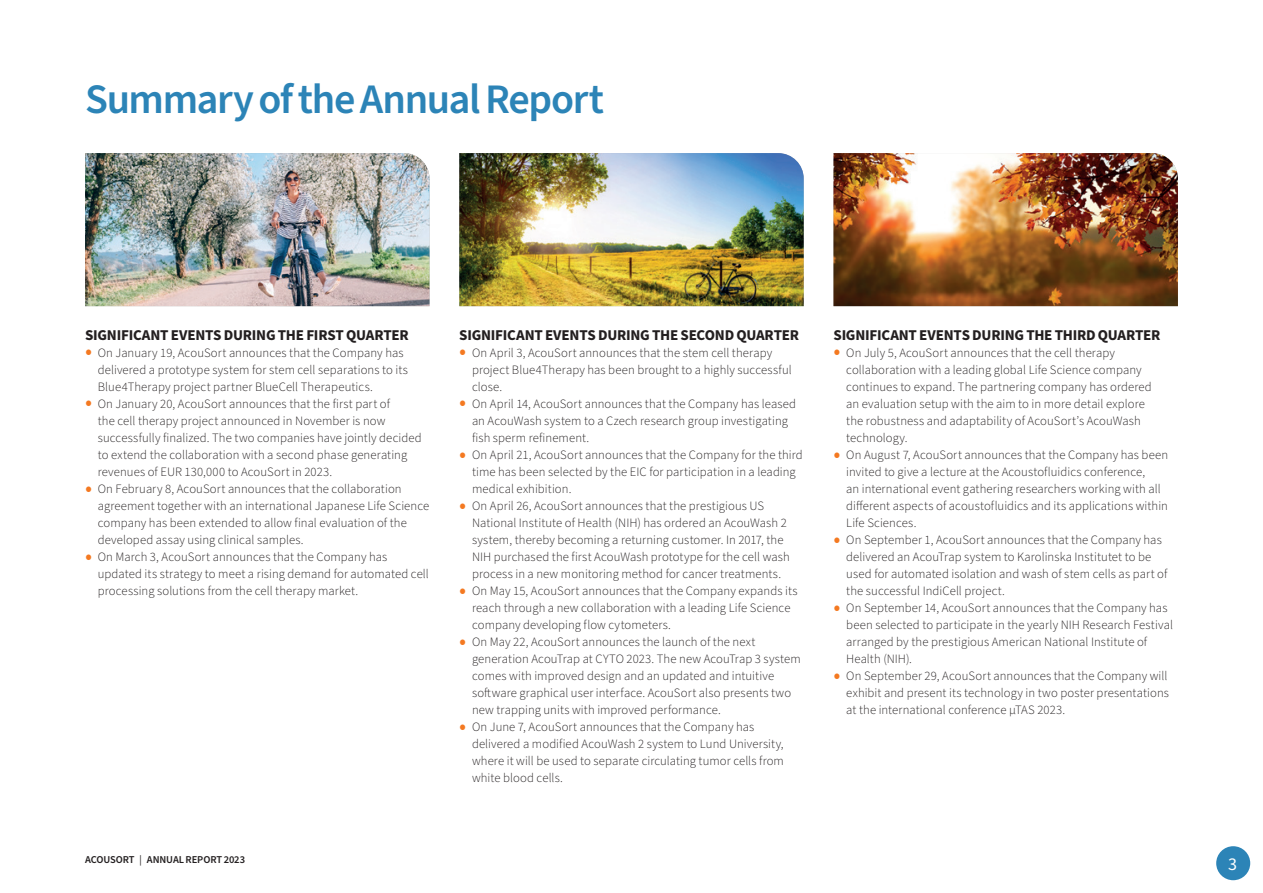
<style>
.page{position:relative;width:1263px;height:893px;background:#fff}
.page>*{position:absolute;margin:0;border:0;box-sizing:border-box;transform-origin:0 0}
.t1{font:600 42px "Source Sans Pro";letter-spacing:-.035em;color:#2c84b7}
.t2{font:18px "Source Sans Pro";color:#fff}
.t3{font:700 15px "Source Sans Pro";letter-spacing:-.015em;color:#231f20}
.t4{font:300 12.75px/17px "Source Sans Pro";letter-spacing:.005em;color:#231f20}
.t5{font:600 10.5px "Source Sans Pro";letter-spacing:-.01em;color:#231f20}
.s1{font-size:25.5px;color:#f47921}
.s2{font-family:"The Sans B W4";font-weight:300}
</style>
<div class="page">
<div style="left:1216px;top:846px;width:34px;height:34px;background:#2c84b7;border-radius:50%"></div>
<img style="left:85px;top:153px;width:344px;height:153px">
<img style="left:459px;top:153px;width:345px;height:153px">
<img style="left:833px;top:153px;width:345px;height:153px">
<h1 class="t1" style="left:85px;top:71px;width:520px">Summary of the Annual Report</h1>
<p class="t3" style="left:85px;top:325px;width:325px">SIGNIFICANT EVENTS DURING THE FIRST QUARTER</p>
<p class="t4" style="left:98px;top:345px;width:312px;text-indent:-13px"><span class="s1">•</span> On January 19, AcouSort announces that the Company has delivered a prototype system for stem cell separations to its<br>Blue4Therapy project partner BlueCell Therapeutics.</p>
<p class="t4" style="left:98px;top:396px;width:325px;text-indent:-13px"><span class="s1">•</span> On January 20, AcouSort announces that the first part of<br>the cell therapy project announced in November is now successfully finalized. The two companies have jointly decided to extend the collaboration with a second phase generating revenues of EUR 130,000 to AcouSort in 2023.</p>
<p class="t4" style="left:98px;top:481px;width:333px;text-indent:-13px"><span class="s1">•</span> On February 8, AcouSort announces that the collaboration agreement together with an international Japanese Life Science company has been extended to allow final evaluation of the developed assay using clinical samples.</p>
<p class="t4" style="left:98px;top:549px;width:333px;text-indent:-13px"><span class="s1">•</span> On March 3, AcouSort announces that the Company has updated its strategy to meet a rising demand for automated cell processing solutions from the cell therapy market.</p>
<p class="t5" style="left:85px;top:852px;width:162px">ACOUSORT <span class="s2">|</span> ANNUAL REPORT 2023</p>
<p class="t3" style="left:459px;top:325px;width:341px">SIGNIFICANT EVENTS DURING THE SECOND QUARTER</p>
<p class="t4" style="left:472px;top:345px;width:321px;text-indent:-13px"><span class="s1">•</span> On April 3, AcouSort announces that the stem cell therapy project Blue4Therapy has been brought to a highly successful close.</p>
<p class="t4" style="left:472px;top:396px;width:326px;text-indent:-13px"><span class="s1">•</span> On April 14, AcouSort announces that the Company has leased an AcouWash system to a Czech research group investigating fish sperm refinement.</p>
<p class="t4" style="left:472px;top:447px;width:332px;text-indent:-13px"><span class="s1">•</span> On April 21, AcouSort announces that the Company for the third time has been selected by the EIC for participation in a leading medical exhibition.</p>
<p class="t4" style="left:472px;top:498px;width:319px;text-indent:-13px"><span class="s1">•</span> On April 26, AcouSort announces that the prestigious US National Institute of Health (NIH) has ordered an AcouWash 2 system, thereby becoming a returning customer. In 2017, the NIH purchased the first AcouWash prototype for the cell wash process in a new monitoring method for cancer treatments.</p>
<p class="t4" style="left:472px;top:583px;width:327px;text-indent:-13px"><span class="s1">•</span> On May 15, AcouSort announces that the Company expands its reach through a new collaboration with a leading Life Science company developing flow cytometers.</p>
<p class="t4" style="left:472px;top:634px;width:330px;text-indent:-13px"><span class="s1">•</span> On May 22, AcouSort announces the launch of the next generation AcouTrap at CYTO 2023. The new AcouTrap 3 system comes with improved design and an updated and intuitive software graphical user interface. AcouSort also presents two new trapping units with improved performance.</p>
<p class="t4" style="left:472px;top:719px;width:313px;text-indent:-13px"><span class="s1">•</span> On June 7, AcouSort announces that the Company has delivered a modified AcouWash 2 system to Lund University, where it will be used to separate circulating tumor cells from white blood cells.</p>
<p class="t3" style="left:833px;top:325px;width:329px">SIGNIFICANT EVENTS DURING THE THIRD QUARTER</p>
<p class="t4" style="left:846px;top:345px;width:307px;text-indent:-13px"><span class="s1">•</span> On July 5, AcouSort announces that the cell therapy collaboration with a leading global Life Science company continues to expand. The partnering company has ordered an evaluation setup with the aim to in more detail explore the robustness and adaptability of AcouSort’s AcouWash technology.</p>
<p class="t4" style="left:846px;top:447px;width:323px;text-indent:-13px"><span class="s1">•</span> On August 7, AcouSort announces that the Company has been invited to give a lecture at the Acoustofluidics conference,<br>an international event gathering researchers working with all different aspects of acoustofluidics and its applications within Life Sciences.</p>
<p class="t4" style="left:846px;top:532px;width:323px;text-indent:-13px"><span class="s1">•</span> On September 1, AcouSort announces that the Company has delivered an AcouTrap system to Karolinska Institutet to be used for automated isolation and wash of stem cells as part of the successful IndiCell project.</p>
<p class="t4" style="left:846px;top:600px;width:328px;text-indent:-13px"><span class="s1">•</span> On September 14, AcouSort announces that the Company has been selected to participate in the yearly NIH Research Festival arranged by the prestigious American National Institute of Health (NIH).</p>
<p class="t4" style="left:846px;top:668px;width:324px;text-indent:-13px"><span class="s1">•</span> On September 29, AcouSort announces that the Company will exhibit and present its technology in two poster presentations at the international conference µTAS 2023.</p>
<h2 class="t2" style="left:1228px;top:852px;width:10px">3</h2>
</div>
